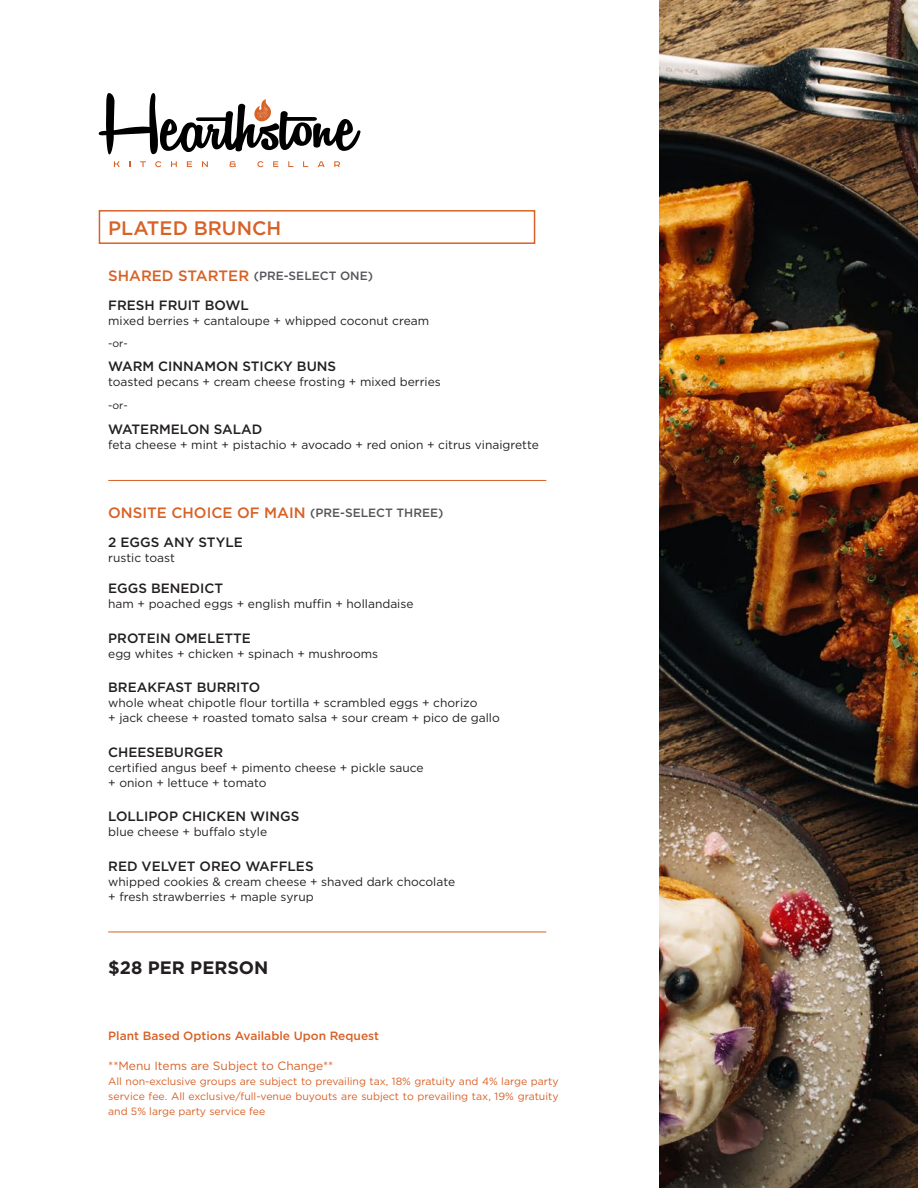
<style>
.page{position:relative;width:918px;height:1188px;background:#fff}
.page>*{position:absolute;margin:0;border:0;box-sizing:border-box;transform-origin:0 0}
.t1{font:500 19.5px "Gotham";color:#d86126}
.t2{font:700 18px "Gotham";color:#231f20}
.t3{font:500 15px "Gotham";color:#d86126}
.t4{font:500 13.5px "Gotham";color:#231f20}
.t5{font:12px "Gotham";color:#231f20}
.t6{font:500 12px "Gotham";color:#d86126}
.t7{font:12px "Gotham";color:#d86126}
.t8{font:500 12px "Gotham";color:#55565a}
.t9{font:10.5px/15px "Gotham";color:#d86126;text-align:justify}
.t10{font:10.5px "Gotham";color:#231f20}
.s1{font-size:15px;color:#d86126}
.s2{font-size:12px;color:#55565a}
</style>
<div class="page">
<hr style="left:108px;top:480px;width:438px;height:1px;background:#d86126">
<hr style="left:108px;top:932px;width:438px;height:1px;background:#d86126">
<svg style="left:99px;top:93px;width:262px;height:61px"></svg>
<svg style="left:114px;top:161px;width:6px;height:6px"></svg>
<svg style="left:140px;top:161px;width:6px;height:6px"></svg>
<svg style="left:155px;top:161px;width:6px;height:6px"></svg>
<svg style="left:171px;top:161px;width:6px;height:6px"></svg>
<svg style="left:187px;top:161px;width:5px;height:6px"></svg>
<svg style="left:202px;top:161px;width:6px;height:6px"></svg>
<svg style="left:229px;top:161px;width:7px;height:6px"></svg>
<svg style="left:257px;top:161px;width:6px;height:6px"></svg>
<svg style="left:273px;top:161px;width:5px;height:6px"></svg>
<svg style="left:288px;top:161px;width:5px;height:6px"></svg>
<svg style="left:303px;top:161px;width:5px;height:6px"></svg>
<svg style="left:318px;top:161px;width:7px;height:6px"></svg>
<svg style="left:334px;top:161px;width:6px;height:6px"></svg>
<div style="left:99px;top:210px;width:436px;height:34px;border:2px solid #d86126"></div>
<img style="left:660px;top:0;width:258px;height:1188px">
<p class="t1" style="left:108px;top:215px;width:175px">PLATED BRUNCH</p>
<p class="t8" style="left:108px;top:268px;width:266px"><span class="s1">SHARED STARTER</span> (PRE-SELECT ONE)</p>
<p class="t4" style="left:108px;top:296px;width:142px">FRESH FRUIT BOWL</p>
<p class="t5" style="left:108px;top:313px;width:322px">mixed berries + cantaloupe + whipped coconut cream</p>
<p class="t10" style="left:108px;top:337px;width:21px">-or-</p>
<p class="t4" style="left:108px;top:358px;width:229px">WARM CINNAMON STICKY BUNS</p>
<p class="t5" style="left:108px;top:374px;width:334px">toasted pecans + cream cheese frosting + mixed berries</p>
<p class="t10" style="left:108px;top:398px;width:21px">-or-</p>
<p class="t4" style="left:108px;top:421px;width:156px">WATERMELON SALAD</p>
<p class="t5" style="left:108px;top:437px;width:432px">feta cheese + mint + pistachio + avocado + red onion + citrus vinaigrette</p>
<p class="t3" style="left:108px;top:503px;width:337px">ONSITE CHOICE OF MAIN <span class="s2">(PRE-SELECT THREE)</span></p>
<p class="t4" style="left:108px;top:533px;width:136px">2 EGGS ANY STYLE</p>
<p class="t5" style="left:108px;top:550px;width:68px">rustic toast</p>
<p class="t4" style="left:108px;top:580px;width:116px">EGGS BENEDICT</p>
<p class="t5" style="left:108px;top:596px;width:307px">ham + poached eggs + english muffin + hollandaise</p>
<p class="t4" style="left:108px;top:629px;width:144px">PROTEIN OMELETTE</p>
<p class="t5" style="left:108px;top:646px;width:271px">egg whites + chicken + spinach + mushrooms</p>
<p class="t4" style="left:108px;top:679px;width:154px">BREAKFAST BURRITO</p>
<p class="t5" style="left:108px;top:695px;width:371px">whole wheat chipotle flour tortilla + scrambled eggs + chorizo</p>
<p class="t5" style="left:108px;top:710px;width:393px">+ jack cheese + roasted tomato salsa + sour cream + pico de gallo</p>
<p class="t4" style="left:108px;top:743px;width:117px">CHEESEBURGER</p>
<p class="t5" style="left:108px;top:760px;width:317px">certified angus beef + pimento cheese + pickle sauce</p>
<p class="t5" style="left:108px;top:775px;width:160px">+ onion + lettuce + tomato</p>
<p class="t4" style="left:108px;top:808px;width:193px">LOLLIPOP CHICKEN WINGS</p>
<p class="t5" style="left:108px;top:824px;width:160px">blue cheese + buffalo style</p>
<p class="t4" style="left:108px;top:857px;width:207px">RED VELVET OREO WAFFLES</p>
<p class="t5" style="left:108px;top:874px;width:348px">whipped cookies &amp; cream cheese + shaved dark chocolate</p>
<p class="t5" style="left:108px;top:889px;width:207px">+ fresh strawberries + maple syrup</p>
<p class="t2" style="left:108px;top:956px;width:162px">$28 PER PERSON</p>
<p class="t6" style="left:108px;top:1028px;width:272px">Plant Based Options Available Upon Request</p>
<p class="t7" style="left:108px;top:1058px;width:227px">**Menu Items are Subject to Change**</p>
<p class="t9" style="left:108px;top:1073px;width:452px">All non-exclusive groups are subject to prevailing tax, 18% gratuity and 4% large party service fee. All exclusive/full-venue buyouts are subject to prevailing tax, 19% gratuity and 5% large party service fee</p>
</div>
